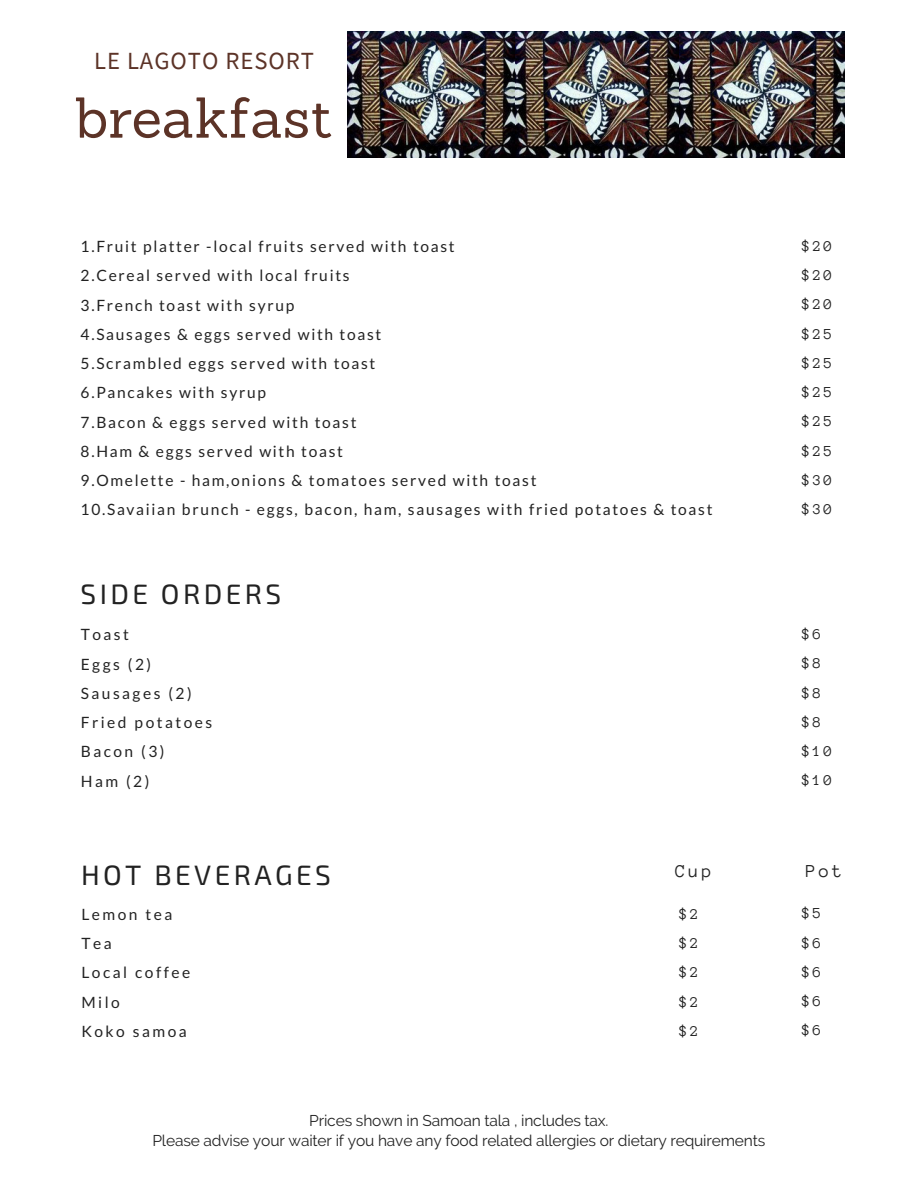
<style>
.page{position:relative;width:918px;height:1188px;background:#fff}
.page>*{position:absolute;margin:0;border:0;box-sizing:border-box;transform-origin:0 0}
.t1{font:55.95px "Sanchez";color:#5c3327}
.t2{font:28.05px "Exo 2";letter-spacing:.12em;color:#222}
.t3{font:24.6px "Source Sans Pro";letter-spacing:.04em;color:#5c3327}
.t4{font:18.75px "Anonymous Pro";letter-spacing:.16em;color:#222}
.t5{font:15.6px/29.2px "Lato";letter-spacing:.11em;color:#222}
.t6{font:15.6px/20.2px "Raleway";letter-spacing:-.01em;color:#222;text-align:center}
.t7{font:15.6px/29.2px "Lato";letter-spacing:.16em;color:#222}
.t8{font:15.6px/29.2px "Anonymous Pro";letter-spacing:.16em;color:#222;text-align:justify}
</style>
<div class="page">
<img style="left:514px;top:32px;width:331px;height:126px">
<img style="left:348px;top:32px;width:166px;height:126px">
<h3 class="t3" style="left:94px;top:45px;width:221px">LE LAGOTO RESORT</h3>
<h1 class="t1" style="left:74px;top:82px;width:260px">breakfast</h1>
<p class="t5" style="left:81px;top:231px;width:633px">1.Fruit platter -local fruits served with toast<br>2.Cereal served with local fruits<br>3.French toast with syrup<br>4.Sausages &amp; eggs served with toast<br>5.Scrambled eggs served with toast<br>6.Pancakes with syrup<br>7.Bacon &amp; eggs served with toast<br>8.Ham &amp; eggs served with toast<br>9.Omelette - ham,onions &amp; tomatoes served with toast<br>10.Savaiian brunch - eggs, bacon, ham, sausages with fried potatoes &amp; toast</p>
<p class="t8" style="left:802px;top:231px;width:32px">$20 $20 $20 $25 $25 $25 $25 $25 $30 $30</p>
<h2 class="t2" style="left:81px;top:576px;width:202px">SIDE ORDERS</h2>
<p class="t7" style="left:81px;top:620px;width:133px">Toast<br>Eggs (2)<br>Sausages (2)<br>Fried potatoes<br>Bacon (3)<br>Ham (2)</p>
<p class="t8" style="left:802px;top:620px;width:32px;text-align:left">$6 $8 $8 $8 $10 $10</p>
<h2 class="t2" style="left:81px;top:857px;width:251px">HOT BEVERAGES</h2>
<p class="t4" style="left:675px;top:862px;width:38px">Cup</p>
<p class="t4" style="left:806px;top:862px;width:38px">Pot</p>
<p class="t7" style="left:81px;top:899px;width:110px">Lemon tea<br>Tea<br>Local coffee<br>Milo<br>Koko samoa</p>
<p class="t8" style="left:802px;top:899px;width:21px">$5 $6 $6 $6 $6</p>
<p class="t8" style="left:679px;top:899px;width:21px">$2 $2 $2 $2 $2</p>
<p class="t6" style="left:152px;top:1110px;width:614px">Prices shown in Samoan tala , includes tax.<br>Please advise your waiter if you have any food related allergies or dietary requirements</p>
</div>
